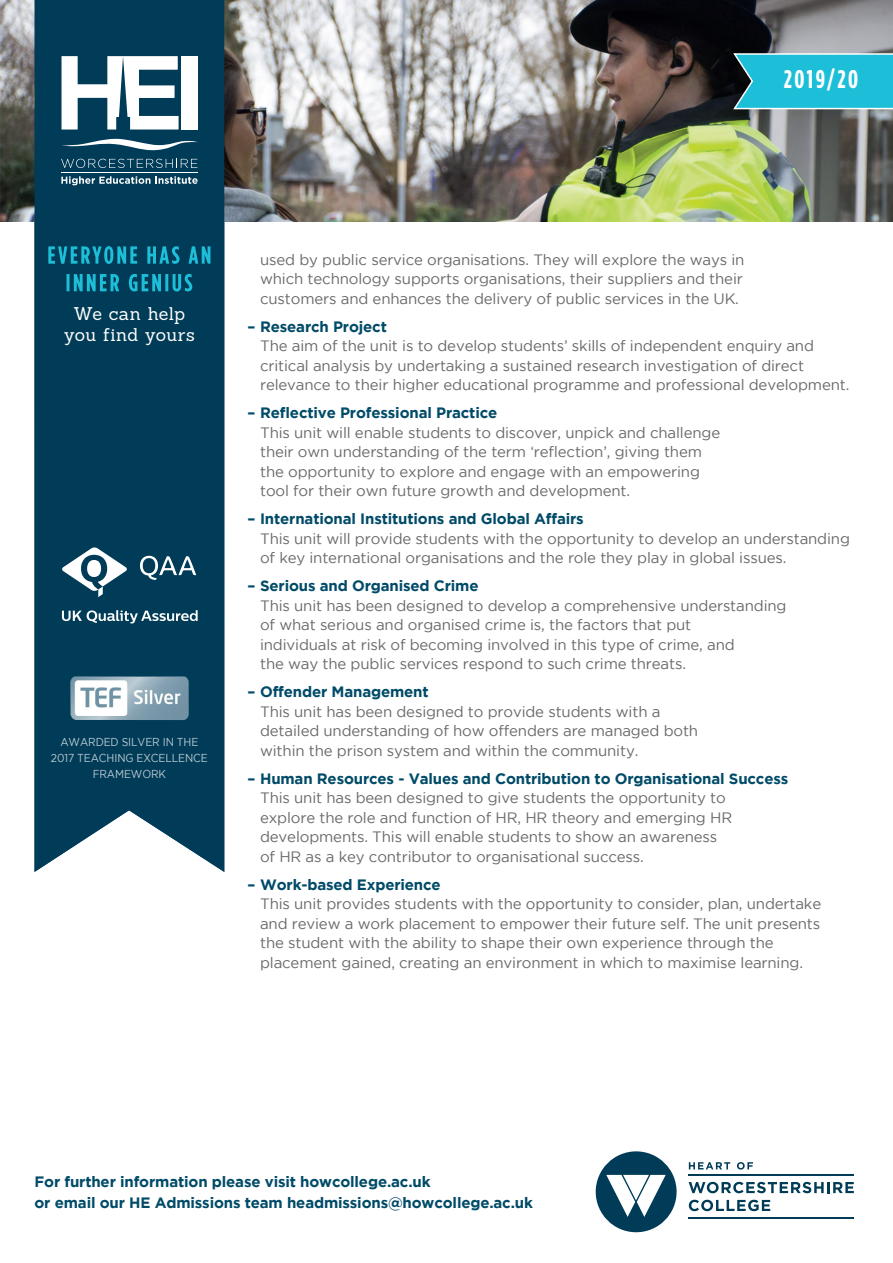
<style>
.page{position:relative;width:893px;height:1263px;background:#fff}
.page>*{position:absolute;margin:0;border:0;box-sizing:border-box;transform-origin:0 0}
.t1{font:700 25.5px "Gotham Condensed";letter-spacing:.1em;color:#fff}
.t2{font:18px/21.5px "Sanchez";letter-spacing:.015em;color:#fff;text-align:center}
.t3{font:700 16.5px "Gotham";letter-spacing:.205em;color:#fff}
.t4{font:15px/19.5px "Gotham";letter-spacing:-.01em;color:#69696c}
.t5{font:700 15px/21px "Gotham";letter-spacing:-.01em;color:#004b68}
.t6{font:11.55px/16px "Gotham";letter-spacing:-.01em;color:#beccd5;text-align:center;scale:.91 1}
</style>
<div class="page">
<img style="left:0;top:0;width:893px;height:221px">
<svg style="left:596px;top:1151px;width:81px;height:81px"></svg>
<svg style="left:689px;top:1162px;width:41px;height:7px"></svg>
<svg style="left:737px;top:1162px;width:16px;height:7px"></svg>
<svg style="left:689px;top:1182px;width:165px;height:11px"></svg>
<svg style="left:689px;top:1200px;width:81px;height:11px"></svg>
<hr style="left:688px;top:1174px;width:166px;height:1px;background:#003b57">
<hr style="left:688px;top:1218px;width:166px;height:1px;background:#003b57">
<div style="left:35px;top:0;width:189px;height:872px;background:#003b57"></div>
<svg style="left:732px;top:52px;width:161px;height:58px"></svg>
<img style="left:68px;top:674px;width:123px;height:48px">
<svg style="left:48px;top:246px;width:162px;height:18px"></svg>
<svg style="left:67px;top:274px;width:125px;height:18px"></svg>
<div style="left:181px;top:56px;width:17px;height:74px;background:#fff"></div>
<svg style="left:60px;top:139px;width:139px;height:14px"></svg>
<svg style="left:59px;top:159px;width:141px;height:30px"></svg>
<svg style="left:60px;top:56px;width:120px;height:76px"></svg>
<svg style="left:62px;top:610px;width:136px;height:13px"></svg>
<svg style="left:62px;top:547px;width:65px;height:50px"></svg>
<svg style="left:140px;top:556px;width:56px;height:24px"></svg>
<h1 class="t1" style="left:784px;top:64px;width:76px">2019/20</h1>
<p class="t2" style="left:64px;top:303px;width:132px">We can help you find yours</p>
<p class="t3" style="left:55px;top:311px;width:151px">AFFORDABLE</p>
<p class="t6" style="left:51px;top:733px;width:174px">AWARDED SILVER IN THE<br>2017 TEACHING EXCELLENCE<br>FRAMEWORK</p>
<p class="t4" style="left:260px;top:250px;width:486px;text-align:justify">used by public service organisations. They will explore the ways in which technology supports organisations, their suppliers and their customers and enhances the delivery of public services in the UK.</p>
<p class="t5" style="left:247px;top:316px;width:141px">– Research Project</p>
<p class="t4" style="left:260px;top:336px;width:591px">The aim of the unit is to develop students’ skills of independent enquiry and critical analysis by undertaking a sustained research investigation of direct relevance to their higher educational programme and professional development.</p>
<p class="t5" style="left:247px;top:402px;width:251px">– Reflective Professional Practice</p>
<p class="t4" style="left:260px;top:423px;width:462px">This unit will enable students to discover, unpick and challenge their own understanding of the term ‘reflection’, giving them the opportunity to explore and engage with an empowering tool for their own future growth and development.</p>
<p class="t5" style="left:247px;top:508px;width:338px">– International Institutions and Global Affairs</p>
<p class="t4" style="left:260px;top:529px;width:591px">This unit will provide students with the opportunity to develop an understanding of key international organisations and the role they play in global issues.</p>
<p class="t5" style="left:247px;top:575px;width:233px">– Serious and Organised Crime</p>
<p class="t4" style="left:260px;top:596px;width:528px">This unit has been designed to develop a comprehensive understanding of what serious and organised crime is, the factors that put<br>individuals at risk of becoming involved in this type of crime, and<br>the way the public services respond to such crime threats.</p>
<p class="t5" style="left:247px;top:681px;width:183px">– Offender Management</p>
<p class="t4" style="left:260px;top:702px;width:440px">This unit has been designed to provide students with a detailed understanding of how offenders are managed both within the prison system and within the community.</p>
<p class="t5" style="left:247px;top:768px;width:542px">– Human Resources - Values and Contribution to Organisational Success</p>
<p class="t4" style="left:260px;top:788px;width:474px">This unit has been designed to give students the opportunity to explore the role and function of HR, HR theory and emerging HR developments. This will enable students to show an awareness of HR as a key contributor to organisational success.</p>
<p class="t5" style="left:247px;top:874px;width:195px">– Work-based Experience</p>
<p class="t4" style="left:260px;top:894px;width:563px">This unit provides students with the opportunity to consider, plan, undertake and review a work placement to empower their future self. The unit presents the student with the ability to shape their own experience through the placement gained, creating an environment in which to maximise learning.</p>
<p class="t5" style="left:35px;top:1170px;width:500px">For further information please visit howcollege.ac.uk<br>or email our HE Admissions team headmissions@howcollege.ac.uk</p>
</div>
